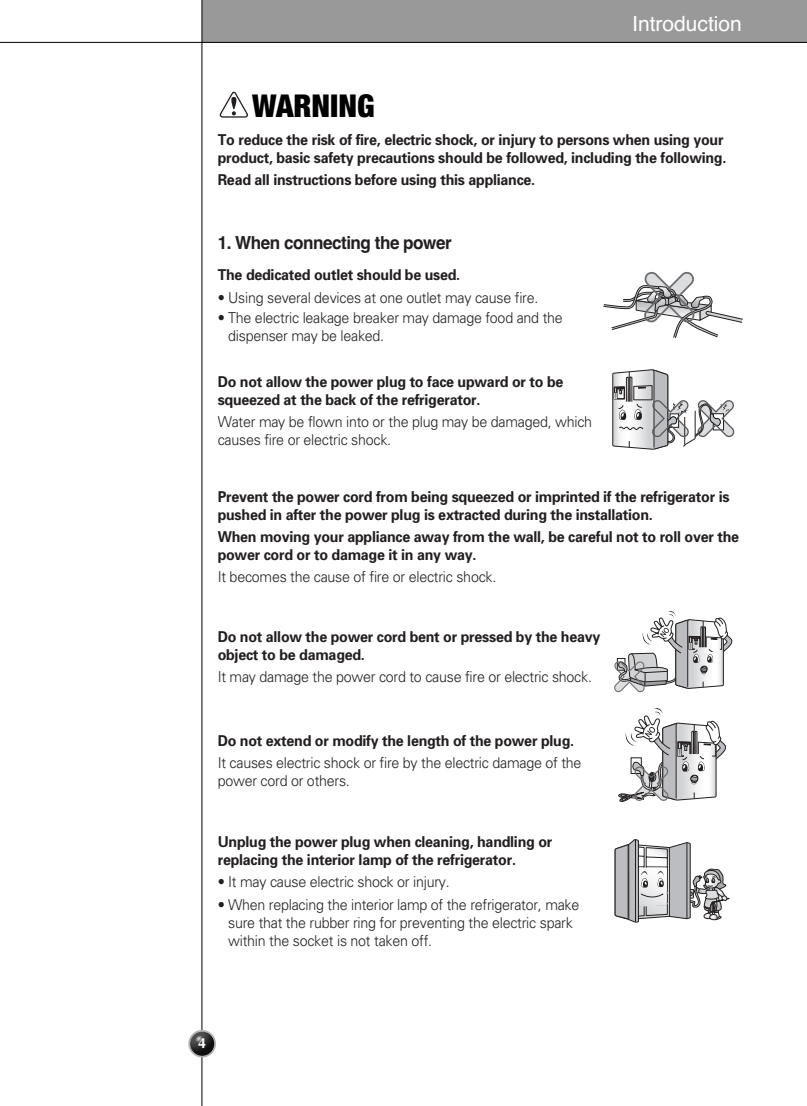
<style>
.page{position:relative;width:807px;height:1106px;background:#fff}
.page>*{position:absolute;margin:0;border:0;box-sizing:border-box;transform-origin:0 0}
.t1{font:900 condensed 31.5px "Helvetica Neue";color:#000}
.t2{font:21px "Helvetica";color:#fff}
.t3{font:700 18px "Helvetica";letter-spacing:-.03em;color:#231f20;scale:.95 1}
.t4{font:700 15px/18px "Univers";letter-spacing:-.015em;color:#231f20;scale:.95 1}
.t5{font:300 15px/18px "Univers";letter-spacing:-.015em;color:#231f20;scale:.95 1}
.t6{font:700 15px "Optane";color:#fff}
</style>
<div class="page">
<div style="left:202px;top:0;width:605px;height:43px;background:#999"></div>
<hr style="left:202px;top:0;width:1px;height:1106px;background:#000">
<hr style="left:0;top:42px;width:807px;height:1px;background:#000">
<svg style="left:188px;top:1029px;width:28px;height:28px"></svg>
<img style="left:190px;top:1031px;width:24px;height:24px;border-radius:50%">
<svg style="left:219px;top:92px;width:29px;height:26px"></svg>
<svg style="left:603px;top:272px;width:140px;height:66px"></svg>
<svg style="left:614px;top:611px;width:119px;height:82px"></svg>
<svg style="left:612px;top:369px;width:123px;height:81px"></svg>
<svg style="left:618px;top:708px;width:109px;height:94px"></svg>
<svg style="left:615px;top:839px;width:115px;height:83px"></svg>
<h2 class="t2" style="left:632px;top:16px;width:111px">Introduction</h2>
<h1 class="t1" style="left:252px;top:95px;width:124px">WARNING</h1>
<p class="t4" style="left:218px;top:132px;width:537px">To reduce the risk of fire, electric shock, or injury to persons when using your product, basic safety precautions should be followed, including the following.</p>
<p class="t4" style="left:218px;top:172px;width:336px">Read all instructions before using this appliance.</p>
<p class="t3" style="left:218px;top:236px;width:248px">1. When connecting the power</p>
<p class="t4" style="left:218px;top:267px;width:257px">The dedicated outlet should be used.</p>
<p class="t5" style="left:218px;top:290px;width:339px">• Using several devices at one outlet may cause fire.</p>
<p class="t5" style="left:228px;top:310px;width:354px;text-indent:-10px">• The electric leakage breaker may damage food and the dispenser may be leaked.</p>
<p class="t4" style="left:218px;top:373px;width:365px">Do not allow the power plug to face upward or to be squeezed at the back of the refrigerator.</p>
<p class="t5" style="left:218px;top:414px;width:396px">Water may be flown into or the plug may be damaged, which causes fire or electric shock.</p>
<p class="t4" style="left:218px;top:488px;width:540px">Prevent the power cord from being squeezed or imprinted if the refrigerator is pushed in after the power plug is extracted during the installation.</p>
<p class="t4" style="left:218px;top:529px;width:550px">When moving your appliance away from the wall, be careful not to roll over the power cord or to damage it in any way.</p>
<p class="t5" style="left:218px;top:569px;width:295px">It becomes the cause of fire or electric shock.</p>
<p class="t4" style="left:218px;top:629px;width:404px">Do not allow the power cord bent or pressed by the heavy object to be damaged.</p>
<p class="t5" style="left:218px;top:669px;width:395px">It may damage the power cord to cause fire or electric shock.</p>
<p class="t4" style="left:218px;top:733px;width:377px">Do not extend or modify the length of the power plug.</p>
<p class="t5" style="left:218px;top:755px;width:384px">It causes electric shock or fire by the electric damage of the power cord or others.</p>
<p class="t4" style="left:218px;top:834px;width:354px">Unplug the power plug when cleaning, handling or replacing the interior lamp of the refrigerator.</p>
<p class="t5" style="left:218px;top:874px;width:246px">• It may cause electric shock or injury.</p>
<p class="t5" style="left:228px;top:896px;width:371px;text-indent:-10px">• When replacing the interior lamp of the refrigerator, make sure that the rubber ring for preventing the electric spark within the socket is not taken off.</p>
<p class="t6" style="left:198px;top:1036px;width:10px">4</p>
</div>
